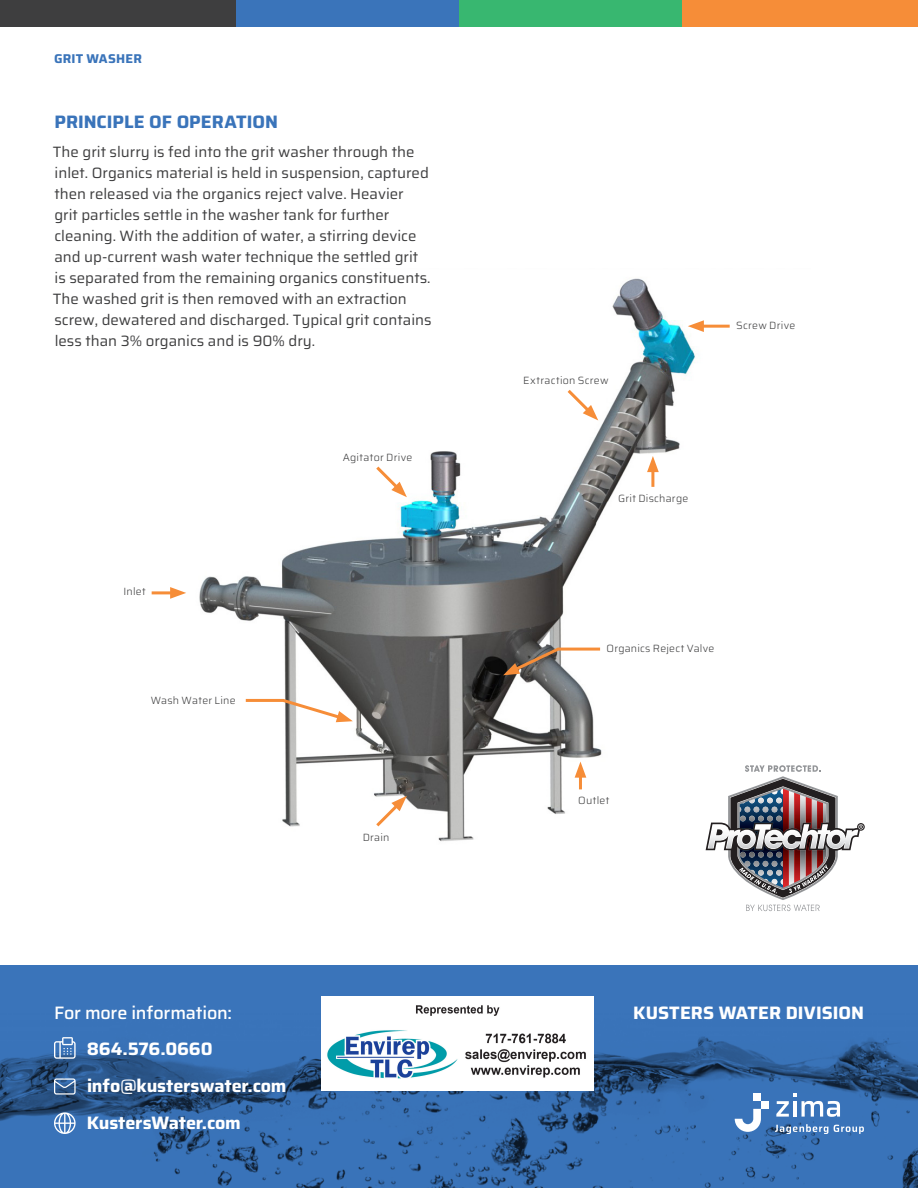
<style>
.page{position:relative;width:918px;height:1188px;background:#fff}
.page>*{position:absolute;margin:0;border:0;box-sizing:border-box;transform-origin:0 0}
.t1{font:700 18px "Saira";letter-spacing:-.005em;color:#fff}
.t2{font:700 18px "Saira";letter-spacing:-.005em;color:#3a74ba}
.t3{font:500 18px "Saira";letter-spacing:-.015em;color:#fff}
.t4{font:15px/21px "Saira";color:#3e3e3f}
.t5{font:700 12.75px "Saira";letter-spacing:.015em;color:#3a74ba}
.t6{font:300 10.5px "Saira";letter-spacing:.025em;color:#3e3e3f}
</style>
<div class="page">
<img style="left:151px;top:278px;width:579px;height:573px">
<hr style="left:152px;top:591px;width:24px;height:3px;background:#f68d38">
<svg style="left:170px;top:587px;width:16px;height:12px"></svg>
<svg style="left:373px;top:463px;width:34px;height:34px"></svg>
<hr style="left:651px;top:466px;width:3px;height:21px;background:#f68d38">
<svg style="left:647px;top:456px;width:12px;height:16px"></svg>
<svg style="left:564px;top:387px;width:34px;height:33px"></svg>
<hr style="left:698px;top:325px;width:32px;height:3px;background:#f68d38">
<svg style="left:688px;top:320px;width:16px;height:12px"></svg>
<svg style="left:503px;top:646px;width:100px;height:29px"></svg>
<svg style="left:373px;top:796px;width:34px;height:34px"></svg>
<hr style="left:579px;top:772px;width:3px;height:17px;background:#f68d38">
<svg style="left:575px;top:762px;width:11px;height:16px"></svg>
<svg style="left:243px;top:697px;width:110px;height:25px"></svg>
<div style="left:0;top:965px;width:918px;height:223px;background:#3a74ba"></div>
<img style="left:0;top:1036px;width:918px;height:152px">
<svg style="left:776px;top:1094px;width:64px;height:23px"></svg>
<svg style="left:775px;top:1124px;width:53px;height:10px"></svg>
<svg style="left:834px;top:1125px;width:30px;height:9px"></svg>
<svg style="left:735px;top:1109px;width:26px;height:23px"></svg>
<div style="left:761px;top:1101px;width:8px;height:8px;background:#fff"></div>
<div style="left:753px;top:1094px;width:8px;height:7px;background:#fff"></div>
<svg style="left:54px;top:1037px;width:22px;height:22px"></svg>
<svg style="left:54px;top:1078px;width:22px;height:17px"></svg>
<svg style="left:54px;top:1112px;width:22px;height:22px"></svg>
<div style="left:0;top:0;width:237px;height:27px;background:#3e3e3f"></div>
<div style="left:237px;top:0;width:223px;height:27px;background:#3a74ba"></div>
<div style="left:460px;top:0;width:223px;height:27px;background:#38b770"></div>
<div style="left:683px;top:0;width:235px;height:27px;background:#f68d38"></div>
<svg style="left:706px;top:765px;width:158px;height:146px"></svg>
<img style="left:321px;top:997px;width:273px;height:93px">
<p class="t5" style="left:54px;top:48px;width:89px">GRIT WASHER</p>
<p class="t2" style="left:55px;top:107px;width:225px">PRINCIPLE OF OPERATION</p>
<p class="t4" style="left:53px;top:140px;width:380px">The grit slurry is fed into the grit washer through the inlet. Organics material is held in suspension, captured then released via the organics reject valve. Heavier<br>grit particles settle in the washer tank for further cleaning. With the addition of water, a stirring device and up-current wash water technique the settled grit is separated from the remaining organics constituents.<br>The washed grit is then removed with an extraction screw, dewatered and discharged. Typical grit contains less than 3% organics and is 90% dry.</p>
<p class="t6" style="left:124px;top:582px;width:24px">Inlet</p>
<p class="t6" style="left:151px;top:692px;width:86px">Wash Water Line</p>
<p class="t6" style="left:343px;top:449px;width:71px">Agitator Drive</p>
<p class="t6" style="left:363px;top:829px;width:28px">Drain</p>
<p class="t3" style="left:54px;top:998px;width:179px">For more information:</p>
<p class="t1" style="left:87px;top:1035px;width:127px">864.576.0660</p>
<p class="t1" style="left:87px;top:1071px;width:201px">info@kusterswater.com</p>
<p class="t1" style="left:87px;top:1108px;width:155px">KustersWater.com</p>
<p class="t6" style="left:523px;top:372px;width:87px">Extraction Screw</p>
<p class="t6" style="left:618px;top:490px;width:72px">Grit Discharge</p>
<p class="t6" style="left:736px;top:317px;width:61px">Screw Drive</p>
<p class="t6" style="left:607px;top:640px;width:109px">Organics Reject Valve</p>
<p class="t6" style="left:578px;top:792px;width:33px">Outlet</p>
<p class="t1" style="left:633px;top:998px;width:232px">KUSTERS WATER DIVISION</p>
</div>
